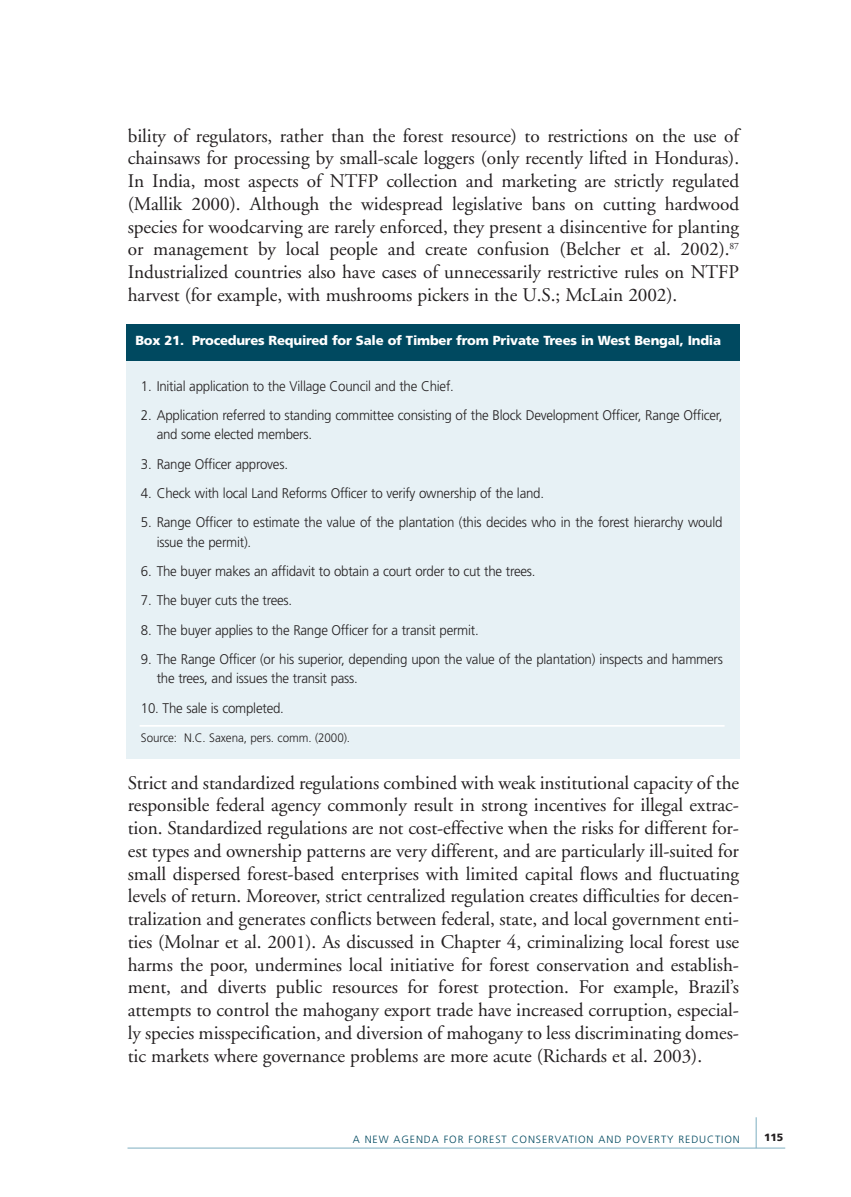
<style>
.page{position:relative;width:851px;height:1197px;background:#fff}
.page>*{position:absolute;margin:0;border:0;box-sizing:border-box;transform-origin:0 0}
.t1{font:19.25px/22.8px "Adobe Garamond";letter-spacing:-.005em;color:#231f20;text-align:justify}
.t2{font:300 14px/19.2px "Frutiger";letter-spacing:-.015em;color:#231f20;scale:.95 1}
.t3{font:900 13.12px "Frutiger";letter-spacing:-.02em;color:#fff}
.t4{font:300 12.25px "Frutiger";letter-spacing:-.005em;color:#231f20;scale:.95 1}
.t5{font:300 10.5px "Frutiger";letter-spacing:.085em;color:#004960}
.t6{font:900 10.5px "Frutiger";color:#231f20}
</style>
<div class="page">
<hr style="left:127px;top:1148px;width:658px;height:1px;background:#7daec1">
<hr style="left:755px;top:1117px;width:1px;height:31px;background:#7daec1">
<div style="left:126px;top:342px;width:614px;height:417px;background:#e7f1f5"></div>
<div style="left:126px;top:324px;width:614px;height:37px;background:#004960"></div>
<hr style="left:140px;top:725px;width:584px;height:2px;background:#fff">
<p class="t1" style="left:128px;top:126px;width:613px">bility of regulators, rather than the forest resource) to restrictions on the use of chainsaws for processing by small-scale loggers (only recently lifted in Honduras).<br>In India, most aspects of NTFP collection and marketing are strictly regulated (Mallik 2000). Although the widespread legislative bans on cutting hardwood species for woodcarving are rarely enforced, they present a disincentive for planting or management by local people and create confusion (Belcher et al. 2002).<sup>87<br></sup>Industrialized countries also have cases of unnecessarily restrictive rules on NTFP harvest (for example, with mushrooms pickers in the U.S.; McLain 2002).</p>
<p class="t3" style="left:135px;top:335px;width:587px">Box 21. Procedures Required for Sale of Timber from Private Trees in West Bengal, India</p>
<p class="t2" style="left:141px;top:377px;width:331px">1. Initial application to the Village Council and the Chief.</p>
<p class="t2" style="left:157px;top:407px;width:597px;text-indent:-16px">2. Application referred to standing committee consisting of the Block Development Officer, Range Officer, and some elected members.</p>
<p class="t2" style="left:141px;top:455px;width:156px">3. Range Officer approves.</p>
<p class="t2" style="left:141px;top:485px;width:426px">4. Check with local Land Reforms Officer to verify ownership of the land.</p>
<p class="t2" style="left:157px;top:514px;width:597px;text-indent:-16px">5. Range Officer to estimate the value of the plantation (this decides who in the forest hierarchy would issue the permit).</p>
<p class="t2" style="left:141px;top:563px;width:417px">6. The buyer makes an affidavit to obtain a court order to cut the trees.</p>
<p class="t2" style="left:141px;top:592px;width:161px">7. The buyer cuts the trees.</p>
<p class="t2" style="left:141px;top:621px;width:357px">8. The buyer applies to the Range Officer for a transit permit.</p>
<p class="t2" style="left:157px;top:651px;width:597px;text-indent:-16px">9. The Range Officer (or his superior, depending upon the value of the plantation) inspects and hammers the trees, and issues the transit pass.</p>
<p class="t2" style="left:141px;top:699px;width:152px">10. The sale is completed.</p>
<p class="t4" style="left:141px;top:733px;width:222px">Source: N.C. Saxena, pers. comm. (2000).</p>
<p class="t1" style="left:128px;top:773px;width:612px">Strict and standardized regulations combined with weak institutional capacity of the responsible federal agency commonly result in strong incentives for illegal extrac&shy;tion. Standardized regulations are not cost-effective when the risks for different for&shy;est types and ownership patterns are very different, and are particularly ill-suited for small dispersed forest-based enterprises with limited capital flows and fluctuating levels of return. Moreover, strict centralized regulation creates difficulties for decen&shy;tralization and generates conflicts between federal, state, and local government enti&shy;ties (Molnar et al. 2001). As discussed in Chapter 4, criminalizing local forest use harms the poor, undermines local initiative for forest conservation and establish&shy;ment, and diverts public resources for forest protection. For example, Brazil’s attempts to control the mahogany export trade have increased corruption, especial&shy;ly species misspecification, and diversion of mahogany to less discriminating domes&shy;tic markets where governance problems are more acute (Richards et al. 2003).</p>
<p class="t5" style="left:353px;top:1135px;width:388px">A NEW AGENDA FOR FOREST CONSERVATION AND POVERTY REDUCTION</p>
<p class="t6" style="left:764px;top:1133px;width:21px">115</p>
</div>
